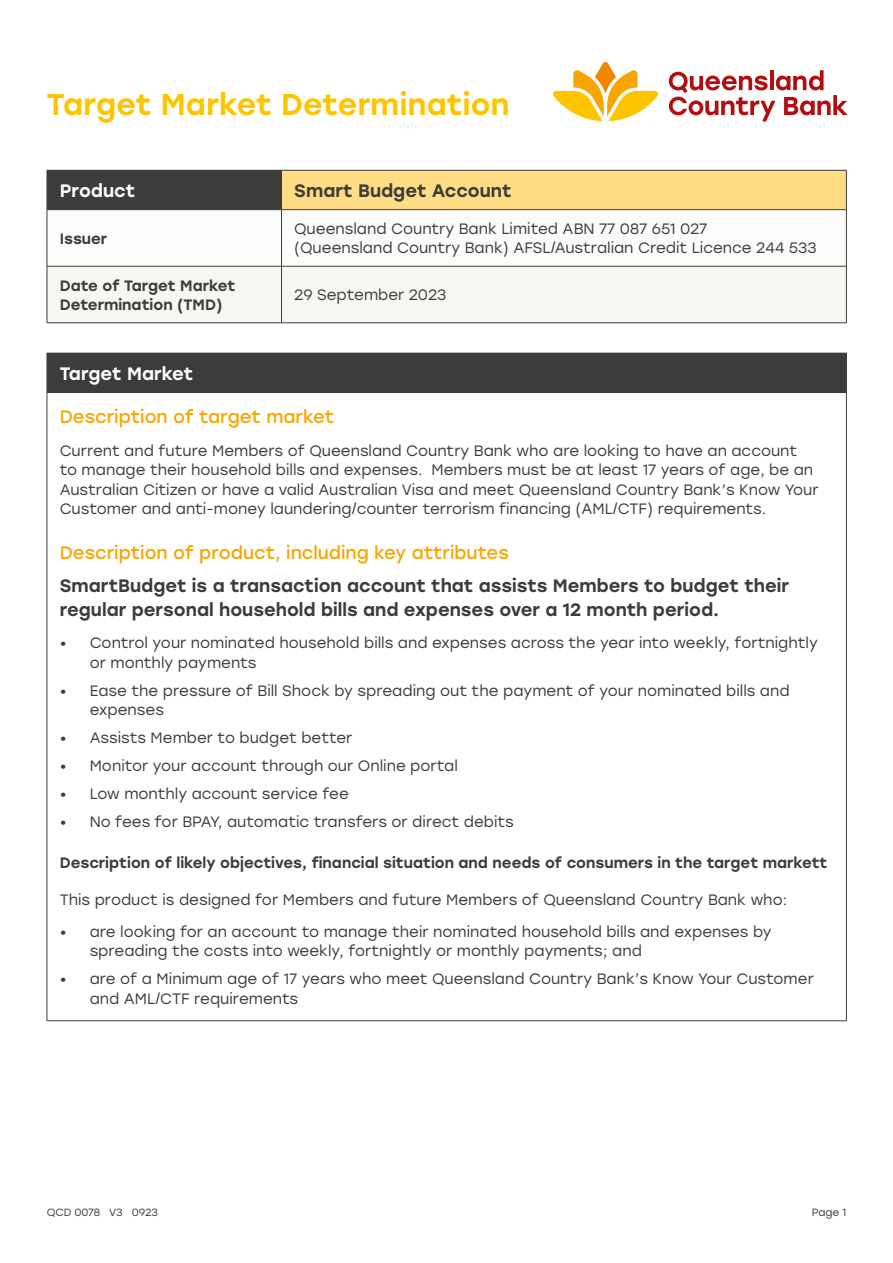
<style>
.page{position:relative;width:893px;height:1263px;background:#fff}
.page>*{position:absolute;margin:0;border:0;box-sizing:border-box;transform-origin:0 0}
.t1{font:500 30px "Stolzl";letter-spacing:.005em;color:#fdc500}
.t2{font:500 18px/24px "Stolzl";color:#3c3c3b}
.t3{font:18px "Stolzl";color:#f7a600}
.t4{font:500 18px "Stolzl";color:#fff}
.t5{font:15px/19.5px "Stolzl";color:#3c3c3b}
.t6{font:500 15px/19.5px "Stolzl";color:#3c3c3b}
.t7{font:10.5px "Stolzl";letter-spacing:-.01em;color:#3c3c3b}
</style>
<div class="page">
<svg style="left:553px;top:62px;width:105px;height:59px"></svg>
<svg style="left:669px;top:70px;width:179px;height:51px"></svg>
<div style="left:47px;top:170px;width:234px;height:40px;background:#3c3c3b"></div>
<div style="left:281px;top:170px;width:565px;height:40px;background:#ffdd84"></div>
<svg style="left:48px;top:210px;width:798px;height:56px"></svg>
<div style="left:47px;top:266px;width:234px;height:57px;background:#f7f6f2"></div>
<div style="left:281px;top:266px;width:565px;height:57px;background:#f7f6f2"></div>
<hr style="left:281px;top:170px;width:566px;height:1px;background:#3c3c3b">
<hr style="left:281px;top:170px;width:1px;height:39px;background:#3c3c3b">
<hr style="left:846px;top:170px;width:1px;height:39px;background:#3c3c3b">
<hr style="left:47px;top:210px;width:1px;height:56px;background:#3c3c3b">
<hr style="left:281px;top:209px;width:566px;height:1px;background:#3c3c3b">
<hr style="left:281px;top:210px;width:1px;height:56px;background:#3c3c3b">
<hr style="left:846px;top:210px;width:1px;height:56px;background:#3c3c3b">
<hr style="left:47px;top:266px;width:234px;height:1px;background:#3c3c3b">
<hr style="left:47px;top:266px;width:1px;height:57px;background:#3c3c3b">
<hr style="left:281px;top:266px;width:566px;height:1px;background:#3c3c3b">
<hr style="left:281px;top:266px;width:1px;height:57px;background:#3c3c3b">
<hr style="left:846px;top:266px;width:1px;height:57px;background:#3c3c3b">
<hr style="left:47px;top:323px;width:234px;height:1px;background:#3c3c3b">
<hr style="left:281px;top:323px;width:566px;height:1px;background:#3c3c3b">
<div style="left:47px;top:353px;width:799px;height:39px;background:#3c3c3b"></div>
<hr style="left:47px;top:392px;width:799px;height:1px;background:#3c3c3b">
<hr style="left:846px;top:353px;width:1px;height:39px;background:#3c3c3b">
<hr style="left:47px;top:392px;width:1px;height:628px;background:#3c3c3b">
<hr style="left:846px;top:392px;width:1px;height:628px;background:#3c3c3b">
<hr style="left:47px;top:1020px;width:800px;height:1px;background:#3c3c3b">
<h1 class="t1" style="left:47px;top:83px;width:464px">Target Market Determination</h1>
<p class="t4" style="left:60px;top:178px;width:77px">Product</p>
<p class="t2" style="left:294px;top:178px;width:219px">Smart Budget Account</p>
<p class="t6" style="left:60px;top:228px;width:49px">Issuer</p>
<p class="t5" style="left:294px;top:218px;width:524px">Queensland Country Bank Limited ABN 77 087 651 027<br>(Queensland Country Bank) AFSL/Australian Credit Licence 244 533</p>
<p class="t6" style="left:60px;top:275px;width:177px">Date of Target Market<br>Determination (TMD)</p>
<p class="t5" style="left:294px;top:285px;width:154px">29 September 2023</p>
<p class="t4" style="left:60px;top:361px;width:135px">Target Market</p>
<p class="t3" style="left:60px;top:404px;width:276px">Description of target market</p>
<p class="t5" style="left:60px;top:440px;width:760px">Current and future Members of Queensland Country Bank who are looking to have an account<br>to manage their household bills and expenses. Members must be at least 17 years of age, be an Australian Citizen or have a valid Australian Visa and meet Queensland Country Bank’s Know Your Customer and anti-money laundering/counter terrorism financing (AML/CTF) requirements.</p>
<p class="t3" style="left:60px;top:540px;width:451px">Description of product, including key attributes</p>
<p class="t2" style="left:60px;top:573px;width:731px">SmartBudget is a transaction account that assists Members to budget their regular personal household bills and expenses over a 12 month period.</p>
<p class="t5" style="left:90px;top:632px;width:730px;text-indent:-30px">• Control your nominated household bills and expenses across the year into weekly, fortnightly or monthly payments</p>
<p class="t5" style="left:90px;top:680px;width:701px;text-indent:-30px">• Ease the pressure of Bill Shock by spreading out the payment of your nominated bills and expenses</p>
<p class="t5" style="left:60px;top:728px;width:294px">• Assists Member to budget better</p>
<p class="t5" style="left:60px;top:756px;width:400px">• Monitor your account through our Online portal</p>
<p class="t5" style="left:60px;top:784px;width:291px">• Low monthly account service fee</p>
<p class="t5" style="left:60px;top:812px;width:455px">• No fees for BPAY, automatic transfers or direct debits</p>
<p class="t6" style="left:60px;top:852px;width:769px">Description of likely objectives, financial situation and needs of consumers in the target markett</p>
<p class="t5" style="left:60px;top:889px;width:729px">This product is designed for Members and future Members of Queensland Country Bank who:</p>
<p class="t5" style="left:90px;top:921px;width:684px;text-indent:-30px">• are looking for an account to manage their nominated household bills and expenses by spreading the costs into weekly, fortnightly or monthly payments; and</p>
<p class="t5" style="left:90px;top:969px;width:726px;text-indent:-30px">• are of a Minimum age of 17 years who meet Queensland Country Bank’s Know Your Customer and AML/CTF requirements</p>
<p class="t7" style="left:47px;top:1205px;width:113px">QCD 0078 V3 0923</p>
<p class="t7" style="left:812px;top:1205px;width:36px">Page 1</p>
</div>
